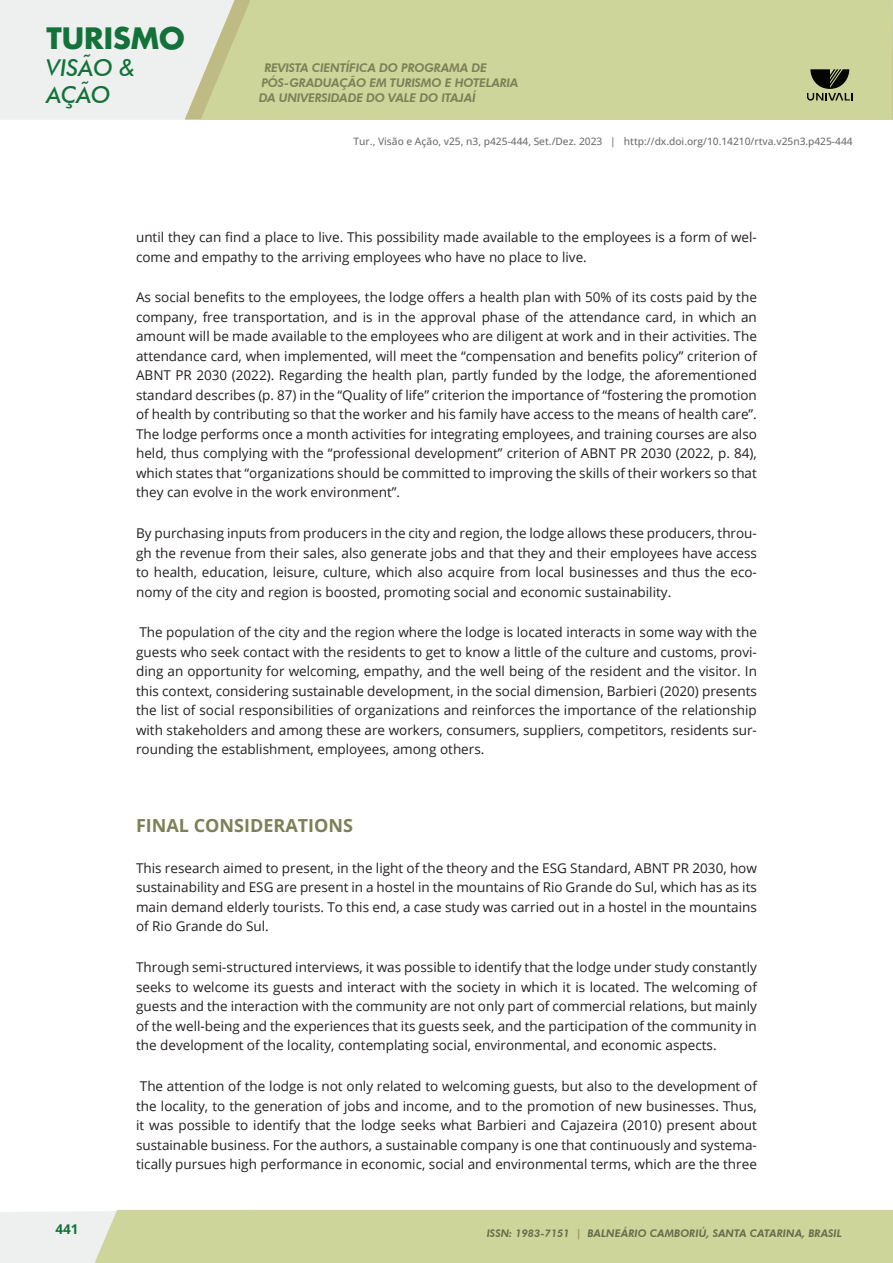
<style>
.page{position:relative;width:893px;height:1263px;background:#fff}
.page>*{position:absolute;margin:0;border:0;box-sizing:border-box;transform-origin:0 0}
.t1{font:700 28.8px "Futura";color:#13723a}
.t2{font:italic 500 23.25px/26.5px "Futura BT";color:#13723a}
.C_Art_-Título{font:700 18px "Open Sans";color:#7d8057}
.C_Art_-Texto{font:13.5px/19.5px "Open Sans";color:#231f20;text-align:justify}
.t3{font:700 13.5px "Open Sans";color:#13723a}
.t4{font:italic 800 12px/15px "Futura BT";letter-spacing:-.02em;color:#7d8057}
.t5{font:italic 800 10.5px "Futura BT";color:#696b4b}
.t6{font:500 10.2px "Open Sans";color:#6f706f}
.s1{color:#99905e}
</style>
<div class="page">
<div style="left:0;top:0;width:185px;height:120px;background:#eef0f0"></div>
<svg style="left:185px;top:0;width:708px;height:120px;background:#e4e5d9"></svg>
<div style="left:201px;top:0;width:691px;height:120px;background:#cdd59b"></div>
<svg style="left:0;top:1210px;width:893px;height:53px;background:#d0d8a5"></svg>
<svg style="left:807px;top:69px;width:46px;height:32px"></svg>
<h1 class="t1" style="left:46px;top:20px;width:140px">TURISMO</h1>
<h2 class="t2" style="left:46px;top:54px;width:90px">VISÃO &amp;<br>AÇÃO</h2>
<p class="t4" style="left:259px;top:60px;width:261px;text-indent:6px">REVISTA CIENTÍFICA DO PROGRAMA DE<br>PÓS-GRADUAÇÃO EM TURISMO E HOTELARIA<br>DA UNIVERSIDADE DO VALE DO ITAJAÍ</p>
<p class="t6" style="left:354px;top:134px;width:501px">Tur., Visão e Ação, v25, n3, p425-444, Set./Dez. 2023 | http://dx.doi.org/10.14210/rtva.v25n3.p425-444</p>
<p class="C_Art_-Texto" style="left:136px;top:227px;width:622px">until they can find a place to live. This possibility made available to the employees is a form of wel&shy;come and empathy to the arriving employees who have no place to live.</p>
<p class="C_Art_-Texto" style="left:136px;top:287px;width:622px">As social benefits to the employees, the lodge offers a health plan with 50% of its costs paid by the company, free transportation, and is in the approval phase of the attendance card, in which an amount will be made available to the employees who are diligent at work and in their activities. The attendance card, when implemented, will meet the “compensation and benefits policy” criterion of ABNT PR 2030 (2022). Regarding the health plan, partly funded by the lodge, the aforementioned standard describes (p. 87) in the “Quality of life” criterion the importance of “fostering the promotion of health by contributing so that the worker and his family have access to the means of health care”.<br>The lodge performs once a month activities for integrating employees, and training courses are also held, thus complying with the “professional development” criterion of ABNT PR 2030 (2022, p. 84), which states that “organizations should be committed to improving the skills of their workers so that they can evolve in the work environment”.</p>
<p class="C_Art_-Texto" style="left:136px;top:523px;width:622px">By purchasing inputs from producers in the city and region, the lodge allows these producers, throu&shy;gh the revenue from their sales, also generate jobs and that they and their employees have access to health, education, leisure, culture, which also acquire from local businesses and thus the eco&shy;nomy of the city and region is boosted, promoting social and economic sustainability.</p>
<p class="C_Art_-Texto" style="left:136px;top:622px;width:622px">The population of the city and the region where the lodge is located interacts in some way with the guests who seek contact with the residents to get to know a little of the culture and customs, provi&shy;ding an opportunity for welcoming, empathy, and the well being of the resident and the visitor. In this context, considering sustainable development, in the social dimension, Barbieri (2020) presents the list of social responsibilities of organizations and reinforces the importance of the relationship with stakeholders and among these are workers, consumers, suppliers, competitors, residents sur&shy;rounding the establishment, employees, among others.</p>
<p class="C_Art_-Título" style="left:136px;top:813px;width:219px">FINAL CONSIDERATIONS</p>
<p class="C_Art_-Texto" style="left:136px;top:858px;width:622px">This research aimed to present, in the light of the theory and the ESG Standard, ABNT PR 2030, how sustainability and ESG are present in a hostel in the mountains of Rio Grande do Sul, which has as its main demand elderly tourists. To this end, a case study was carried out in a hostel in the mountains of Rio Grande do Sul.</p>
<p class="C_Art_-Texto" style="left:136px;top:957px;width:622px">Through semi-structured interviews, it was possible to identify that the lodge under study constantly seeks to welcome its guests and interact with the society in which it is located. The welcoming of guests and the interaction with the community are not only part of commercial relations, but mainly of the well-being and the experiences that its guests seek, and the participation of the community in the development of the locality, contemplating social, environmental, and economic aspects.</p>
<p class="C_Art_-Texto" style="left:136px;top:1076px;width:622px">The attention of the lodge is not only related to welcoming guests, but also to the development of the locality, to the generation of jobs and income, and to the promotion of new businesses. Thus, it was possible to identify that the lodge seeks what Barbieri and Cajazeira (2010) present about sustainable business. For the authors, a sustainable company is one that continuously and systema&shy;tically pursues high performance in economic, social and environmental terms, which are the three</p>
<p class="t3" style="left:56px;top:1219px;width:25px">441</p>
<p class="t5" style="left:487px;top:1227px;width:357px">ISSN: 1983-7151 <span class="s1">|</span> BALNEÁRIO CAMBORIÚ, SANTA CATARINA, BRASIL</p>
</div>
